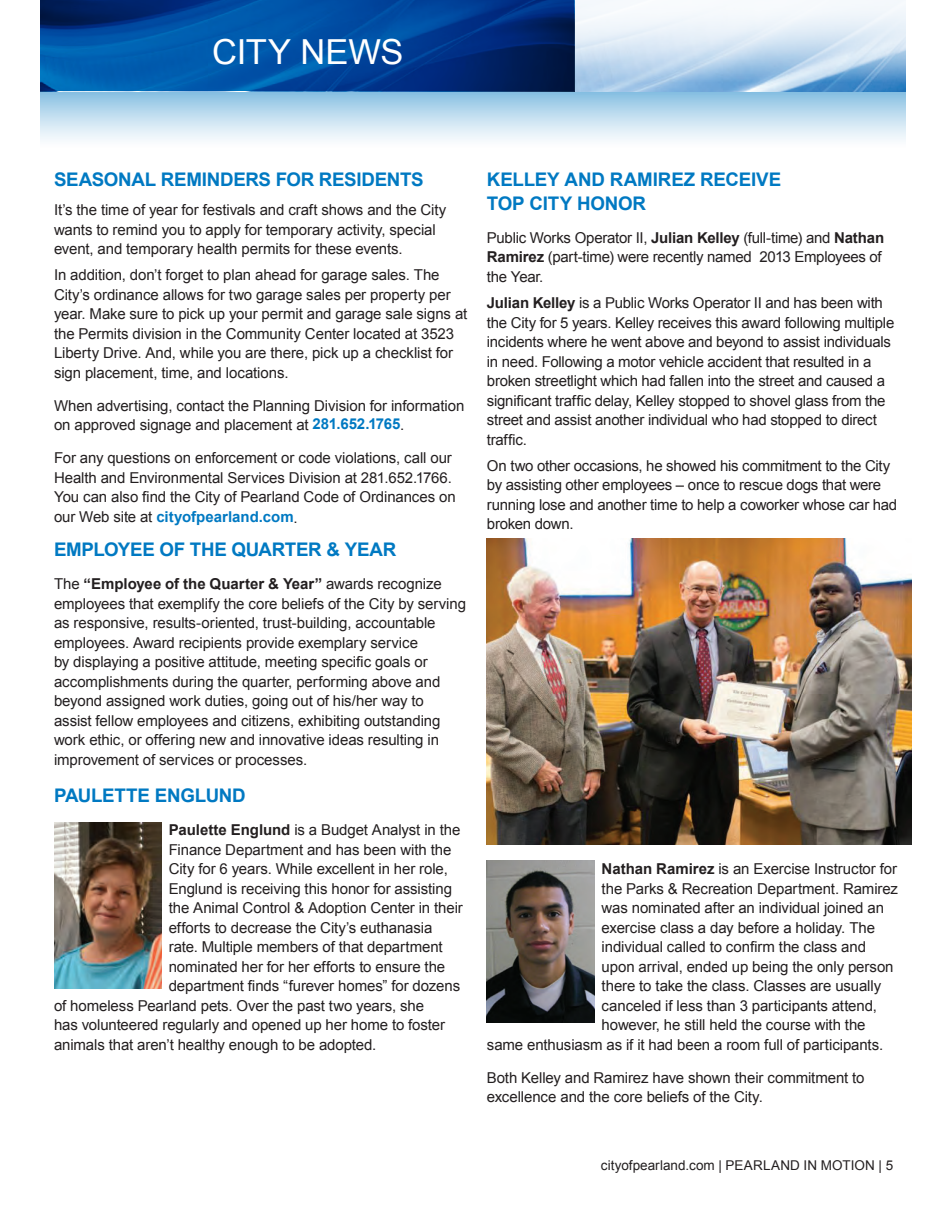
<style>
.page{position:relative;width:945px;height:1215px;background:#fff}
.page>*{position:absolute;margin:0;border:0;box-sizing:border-box;transform-origin:0 0}
.t1{font:34.5px "Arial";letter-spacing:-.005em;color:#fff}
.t2{font:700 18.75px/24px "Arial";letter-spacing:-.015em;color:#0079c2}
.t3{font:15px/19.5px "Arial";letter-spacing:-.01em;color:#231f20}
.t4{font:13.5px "Arial";letter-spacing:.005em;color:#231f20}
.s1{font-weight:700;color:#0079c2}
.s2{font-weight:700}
</style>
<div class="page">
<div style="left:40px;top:90px;width:866px;height:58px;background:linear-gradient(to bottom,#85bfe1,#fff)"></div>
<img style="left:574px;top:0;width:332px;height:91px">
<svg style="left:40px;top:0;width:534px;height:91px;background:#004493"></svg>
<img style="left:487px;top:860px;width:108px;height:162px">
<img style="left:54px;top:822px;width:108px;height:167px">
<img style="left:487px;top:538px;width:424px;height:307px">
<h1 class="t1" style="left:212px;top:29px;width:193px">CITY NEWS</h1>
<p class="t2" style="left:54px;top:168px;width:371px">SEASONAL REMINDERS FOR RESIDENTS</p>
<p class="t3" style="left:54px;top:200px;width:394px">It’s the time of year for festivals and craft shows and the City wants to remind you to apply for temporary activity, special event, and temporary health permits for these events.</p>
<p class="t3" style="left:54px;top:266px;width:415px">In addition, don’t forget to plan ahead for garage sales. The City’s ordinance allows for two garage sales per property per year. Make sure to pick up your permit and garage sale signs at the Permits division in the Community Center located at 3523<br>Liberty Drive. And, while you are there, pick up a checklist for sign placement, time, and locations.</p>
<p class="t3" style="left:54px;top:396px;width:412px">When advertising, contact the Planning Division for information on approved signage and placement at <span class="s1">281.652.1765</span>.</p>
<p class="t3" style="left:54px;top:449px;width:403px">For any questions on enforcement or code violations, call our Health and Environmental Services Division at 281.652.1766.<br>You can also find the City of Pearland Code of Ordinances on our Web site at <span class="s1">cityofpearland.com</span>.</p>
<p class="t2" style="left:54px;top:538px;width:344px">EMPLOYEE OF THE QUARTER &amp; YEAR</p>
<p class="t3" style="left:54px;top:575px;width:414px">The <span class="s2">“Employee of the Quarter &amp; Year”</span> awards recognize employees that exemplify the core beliefs of the City by serving as responsive, results-oriented, trust-building, accountable employees. Award recipients provide exemplary service<br>by displaying a positive attitude, meeting specific goals or accomplishments during the quarter, performing above and beyond assigned work duties, going out of his/her way to<br>assist fellow employees and citizens, exhibiting outstanding work ethic, or offering new and innovative ideas resulting in improvement of services or processes.</p>
<p class="t2" style="left:54px;top:784px;width:193px">PAULETTE ENGLUND</p>
<p class="t3" style="left:169px;top:821px;width:293px"><span class="s2">Paulette Englund</span> is a Budget Analyst in the</p>
<p class="t3" style="left:169px;top:840px;width:284px">Finance Department and has been with the</p>
<p class="t3" style="left:169px;top:860px;width:281px">City for 6 years. While excellent in her role,</p>
<p class="t3" style="left:169px;top:879px;width:285px">Englund is receiving this honor for assisting</p>
<p class="t3" style="left:169px;top:899px;width:296px">the Animal Control &amp; Adoption Center in their</p>
<p class="t3" style="left:169px;top:918px;width:265px">efforts to decrease the City’s euthanasia</p>
<p class="t3" style="left:169px;top:938px;width:275px">rate. Multiple members of that department</p>
<p class="t3" style="left:169px;top:957px;width:278px">nominated her for her efforts to ensure the</p>
<p class="t3" style="left:169px;top:977px;width:293px">department finds “furever homes” for dozens</p>
<p class="t3" style="left:54px;top:996px;width:372px">of homeless Pearland pets. Over the past two years, she</p>
<p class="t3" style="left:54px;top:1016px;width:393px">has volunteered regularly and opened up her home to foster</p>
<p class="t3" style="left:54px;top:1035px;width:324px">animals that aren’t healthy enough to be adopted.</p>
<p class="t2" style="left:487px;top:168px;width:296px">KELLEY AND RAMIREZ RECEIVE<br>TOP CITY HONOR</p>
<p class="t3" style="left:487px;top:228px;width:399px">Public Works Operator II, <span class="s2">Julian Kelley</span> (full-time) and <span class="s2">Nathan<br>Ramirez</span> (part-time) were recently named 2013 Employees of the Year.</p>
<p class="t3" style="left:487px;top:293px;width:409px"><span class="s2">Julian Kelley</span> is a Public Works Operator II and has been with the City for 5 years. Kelley receives this award following multiple incidents where he went above and beyond to assist individuals in need. Following a motor vehicle accident that resulted in a broken streetlight which had fallen into the street and caused a significant traffic delay, Kelley stopped to shovel glass from the street and assist another individual who had stopped to direct traffic.</p>
<p class="t3" style="left:487px;top:456px;width:412px">On two other occasions, he showed his commitment to the City by assisting other employees – once to rescue dogs that were running lose and another time to help a coworker whose car had broken down.</p>
<p class="t3" style="left:602px;top:860px;width:297px"><span class="s2">Nathan Ramirez</span> is an Exercise Instructor for</p>
<p class="t3" style="left:602px;top:879px;width:298px">the Parks &amp; Recreation Department. Ramirez</p>
<p class="t3" style="left:602px;top:899px;width:284px">was nominated after an individual joined an</p>
<p class="t3" style="left:602px;top:918px;width:275px">exercise class a day before a holiday. The</p>
<p class="t3" style="left:602px;top:938px;width:266px">individual called to confirm the class and</p>
<p class="t3" style="left:602px;top:957px;width:293px">upon arrival, ended up being the only person</p>
<p class="t3" style="left:602px;top:977px;width:281px">there to take the class. Classes are usually</p>
<p class="t3" style="left:602px;top:996px;width:277px">canceled if less than 3 participants attend,</p>
<p class="t3" style="left:602px;top:1016px;width:266px">however, he still held the course with the</p>
<p class="t3" style="left:487px;top:1035px;width:398px">same enthusiasm as if it had been a room full of participants.</p>
<p class="t3" style="left:487px;top:1068px;width:379px">Both Kelley and Ramirez have shown their commitment to excellence and the core beliefs of the City.</p>
<p class="t4" style="left:601px;top:1157px;width:294px">cityofpearland.com | PEARLAND IN MOTION | 5</p>
</div>
